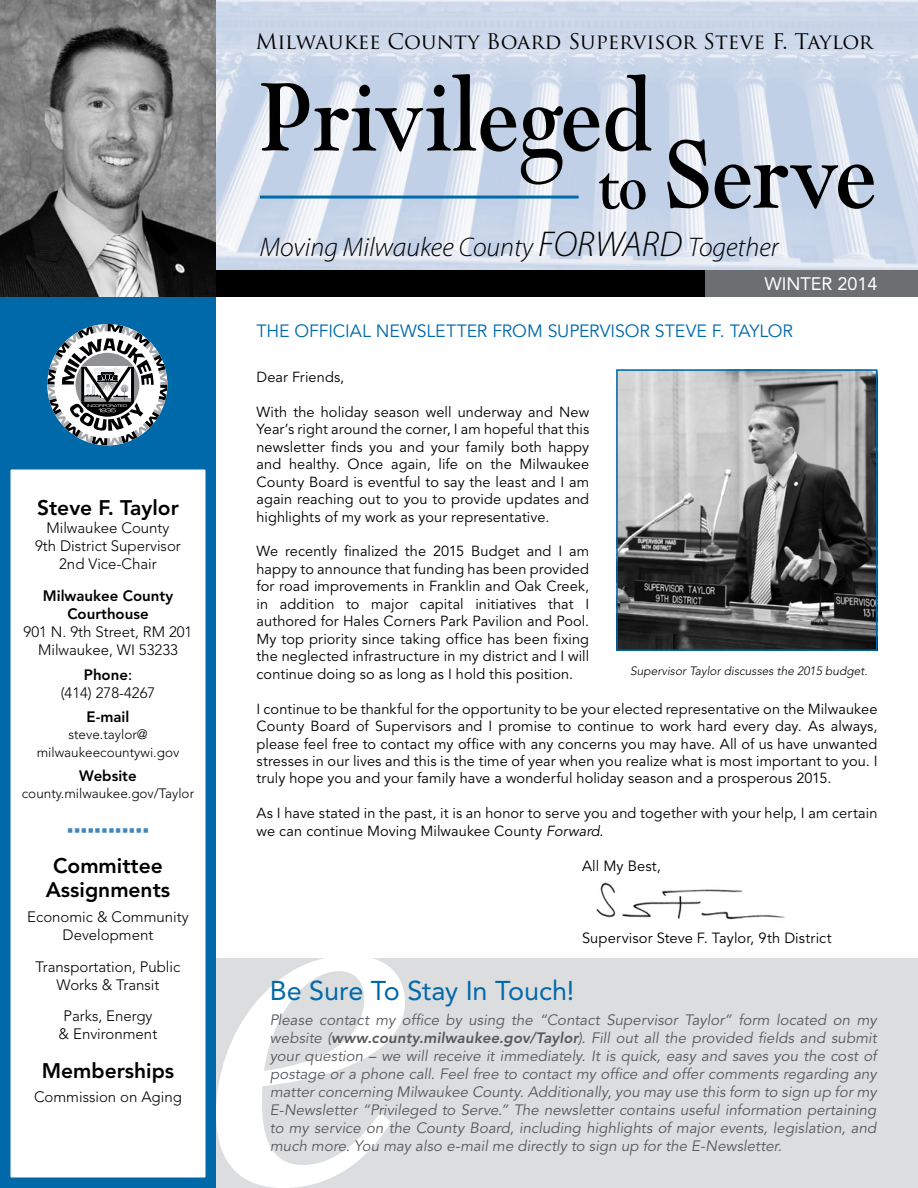
<style>
.page{position:relative;width:918px;height:1188px;background:#fff}
.page>*{position:absolute;margin:0;border:0;box-sizing:border-box;transform-origin:0 0}
.t1{font:italic 300 27px "Myriad Pro";color:#000}
.t2{font:27px "Avenir LT Std";letter-spacing:-.005em;color:#0069aa}
.t3{font:800 21px/24px "Avenir LT Std";color:#000;text-align:center}
.t4{font:21px "Trajan Pro";color:#000}
.t5{font:18px "Avenir LT Std";color:#fff}
.t6{font:17.7px "Avenir LT Std";letter-spacing:-.005em;color:#0069aa}
.t7{font:italic 15px/18px "Avenir LT Std";letter-spacing:.005em;color:#58595b;text-align:justify}
.t8{font:300 15px/18px "Avenir LT Std";color:#000;text-align:center}
.t9{font:800 15px/18px "Avenir LT Std";color:#000;text-align:center}
.t10{font:15px "Wingdings";color:#4187be}
.t11{font:14.7px "Avenir LT Std";letter-spacing:.005em;color:#000}
.t12{font:14.55px/17.4px "Avenir LT Std";letter-spacing:.005em;color:#000;text-align:justify}
.t13{font:300 13.5px/18px "Avenir LT Std";color:#000;text-align:center}
.t14{font:italic 300 12px "Avenir LT Std";color:#000}
.s1{font-weight:800}
.s2{font-weight:500}
.s3{font-size:36px}
.s4{font-style:italic}
</style>
<div class="page">
<img style="left:216px;top:0;width:702px;height:270px">
<div style="left:216px;top:270px;width:489px;height:27px;background:#000"></div>
<div style="left:705px;top:270px;width:213px;height:27px;background:#6d6e71"></div>
<img style="left:0;top:0;width:216px;height:297px">
<div style="left:0;top:459px;width:216px;height:729px;border:10px solid #0069aa"></div>
<div style="left:0;top:297px;width:216px;height:163px;background:#0069aa"></div>
<div style="left:216px;top:958px;width:702px;height:230px;background:#dcddde"></div>
<svg style="left:47px;top:324px;width:120px;height:122px"></svg>
<svg style="left:667px;top:139px;width:207px;height:70px;background:#98a1ad"></svg>
<svg style="left:261px;top:74px;width:390px;height:135px;background:#adb7c4"></svg>
<hr style="left:260px;top:196px;width:319px;height:3px;background:#0069aa">
<img style="left:596px;top:882px;width:189px;height:38px">
<svg style="left:216px;top:958px;width:189px;height:230px"></svg>
<img style="left:619px;top:372px;width:256px;height:276px">
<div style="left:616px;top:369px;width:262px;height:282px;border:2px solid #0069aa"></div>
<h2 class="t4" style="left:255px;top:28px;width:619px">Milwaukee County Board Supervisor Steve F. Taylor</h2>
<h2 class="t3" style="left:37px;top:496px;width:143px">Steve F. Taylor</h2>
<p class="t8" style="left:35px;top:519px;width:147px">Milwaukee County<br>9th District Supervisor<br>2nd Vice-Chair</p>
<p class="t9" style="left:43px;top:587px;width:132px">Milwaukee County<br>Courthouse</p>
<p class="t8" style="left:24px;top:623px;width:170px">901 N. 9th Street, RM 201<br>Milwaukee, WI 53233</p>
<p class="t8" style="left:61px;top:666px;width:96px"><span class="s1">Phone</span><span class="s2">:<br></span>(414) 278-4267</p>
<p class="t9" style="left:87px;top:708px;width:44px">E-mail</p>
<p class="t13" style="left:37px;top:725px;width:144px">steve.taylor@ milwaukeecountywi.gov</p>
<p class="t9" style="left:79px;top:767px;width:59px">Website</p>
<p class="t13" style="left:22px;top:784px;width:174px">county.milwaukee.gov/Taylor</p>
<p class="t10" style="left:67px;top:822px;width:84px">▪▪▪▪▪▪▪▪▪▪▪▪</p>
<h2 class="t3" style="left:46px;top:854px;width:126px">Committee<br>Assignments</h2>
<p class="t8" style="left:27px;top:908px;width:163px">Economic &amp; Community<br>Development</p>
<p class="t8" style="left:36px;top:957px;width:146px">Transportation, Public<br>Works &amp; Transit</p>
<p class="t8" style="left:59px;top:1007px;width:100px">Parks, Energy &amp; Environment</p>
<h2 class="t3" style="left:42px;top:1058px;width:134px">Memberships</h2>
<p class="t8" style="left:34px;top:1088px;width:149px">Commission on Aging</p>
<h1 class="t1" style="left:260px;top:232px;width:520px">Moving Milwaukee County <span class="s3">FORWARD</span> Together</h1>
<p class="t5" style="left:764px;top:274px;width:115px">WINTER 2014</p>
<p class="t6" style="left:256px;top:321px;width:538px">THE OFFICIAL NEWSLETTER FROM SUPERVISOR STEVE F. TAYLOR</p>
<p class="t12" style="left:256px;top:369px;width:89px">Dear Friends,</p>
<p class="t12" style="left:256px;top:403px;width:334px">With the holiday season well underway and New Year’s right around the corner, I am hopeful that this newsletter finds you and your family both happy and healthy. Once again, life on the Milwaukee County Board is eventful to say the least and I am again reaching out to you to provide updates and highlights of my work as your representative.</p>
<p class="t12" style="left:256px;top:543px;width:334px">We recently finalized the 2015 Budget and I am happy to announce that funding has been provided for road improvements in Franklin and Oak Creek, in addition to major capital initiatives that I authored for Hales Corners Park Pavilion and Pool.<br>My top priority since taking office has been fixing the neglected infrastructure in my district and I will continue doing so as long as I hold this position.</p>
<p class="t12" style="left:256px;top:700px;width:623px">I continue to be thankful for the opportunity to be your elected representative on the Milwaukee County Board of Supervisors and I promise to continue to work hard every day. As always, please feel free to contact my office with any concerns you may have. All of us have unwanted stresses in our lives and this is the time of year when you realize what is most important to you. I truly hope you and your family have a wonderful holiday season and a prosperous 2015.</p>
<p class="t12" style="left:256px;top:805px;width:622px">As I have stated in the past, it is an honor to serve you and together with your help, I am certain we can continue Moving Milwaukee County <span class="s4">Forward</span>.</p>
<p class="t11" style="left:582px;top:858px;width:80px">All My Best,</p>
<p class="t14" style="left:630px;top:664px;width:239px">Supervisor Taylor discusses the 2015 budget.</p>
<p class="t11" style="left:582px;top:929px;width:251px">Supervisor Steve F. Taylor, 9th District</p>
<h1 class="t2" style="left:270px;top:975px;width:306px">Be Sure To Stay In Touch!</h1>
<p class="t7" style="left:270px;top:1011px;width:609px">Please contact my office by using the “Contact Supervisor Taylor” form located on my website (<span class="s1">www.county.milwaukee.gov/Taylor</span>). Fill out all the provided fields and submit your question – we will receive it immediately. It is quick, easy and saves you the cost of postage or a phone call. Feel free to contact my office and offer comments regarding any matter concerning Milwaukee County. Additionally, you may use this form to sign up for my E-Newsletter “Privileged to Serve.” The newsletter contains useful information pertaining to my service on the County Board, including highlights of major events, legislation, and much more. You may also e-mail me directly to sign up for the E-Newsletter.</p>
</div>
